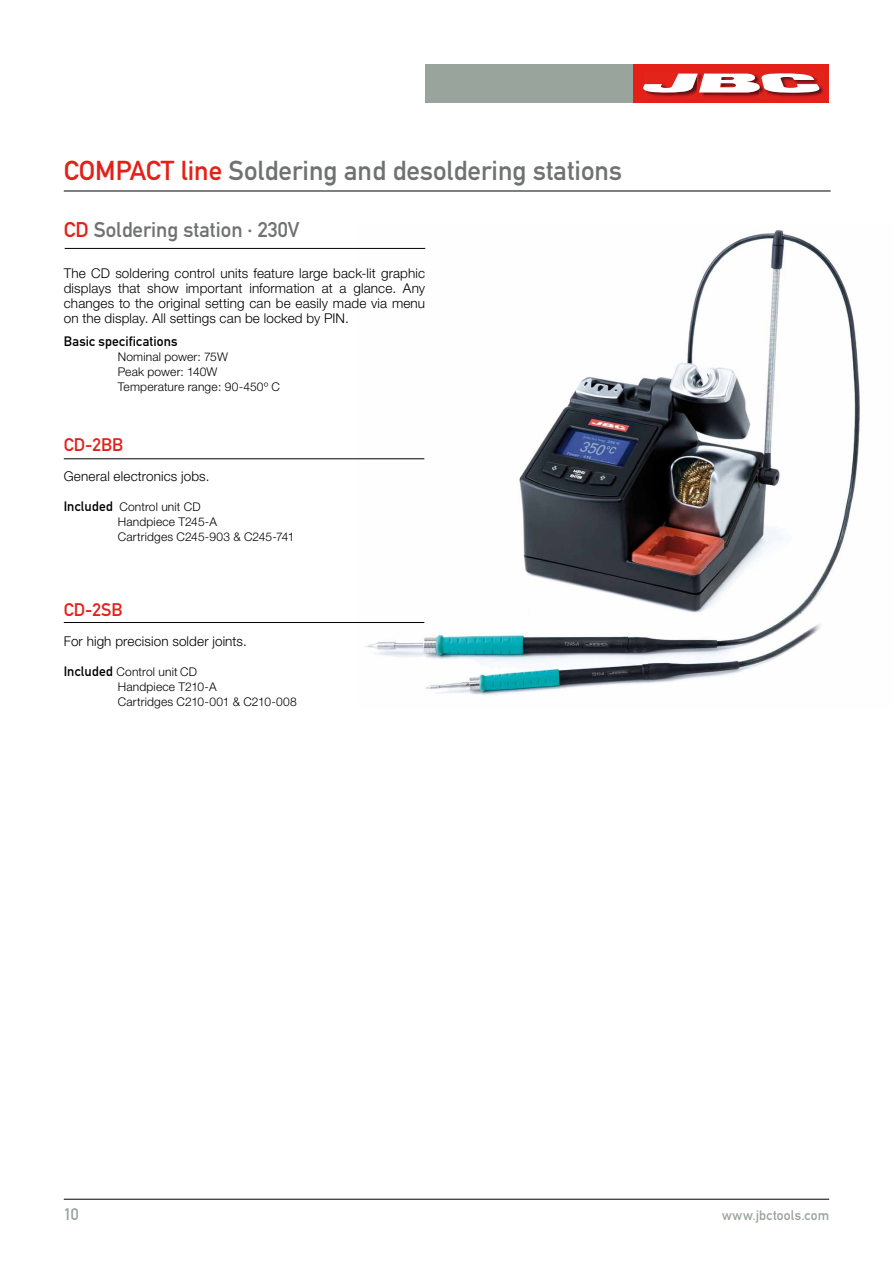
<style>
.page{position:relative;width:893px;height:1263px;background:#fff}
.page>*{position:absolute;margin:0;border:0;box-sizing:border-box;transform-origin:0 0}
.t1{font:27px "DIN Mittelschrift";color:#707173}
.t2{font:21px "DIN Mittelschrift";color:#707173}
.t3{font:18px "DIN Mittelschrift";color:#e32119}
.t4{font:16.5px "DIN Mittelschrift";color:#99a49c}
.t5{font:300 13.5px/15px "Helvetica Neue CE";letter-spacing:.01em;color:#000;text-align:justify}
.t6{font:13.5px "DIN Mittelschrift";letter-spacing:.015em;color:#000}
.t7{font:13.5px "DIN Mittelschrift";letter-spacing:.02em;color:#99a49c}
.t8{font:300 12px/15px "Helvetica Neue CE";letter-spacing:.015em;color:#000}
.s1{color:#e32119}
.s2{font-family:"DIN Mittelschrift";font-weight:400;font-size:13.5px}
</style>
<div class="page">
<img style="left:358px;top:230px;width:502px;height:465px">
<hr style="left:64px;top:1199px;width:765px;height:1px;background:#000">
<hr style="left:64px;top:191px;width:767px;height:1px;background:#000">
<hr style="left:65px;top:248px;width:360px;height:1px;background:#000">
<hr style="left:64px;top:458px;width:360px;height:1px;background:#000">
<hr style="left:64px;top:622px;width:360px;height:1px;background:#000">
<div style="left:425px;top:64px;width:403px;height:38px;background:#99a49c"></div>
<div style="left:633px;top:64px;width:196px;height:38px;background:#e32119"></div>
<img style="left:647px;top:93px;width:48px;height:4px">
<img style="left:703px;top:93px;width:57px;height:4px">
<img style="left:767px;top:85px;width:57px;height:12px">
<svg style="left:643px;top:73px;width:177px;height:20px"></svg>
<h1 class="t1" style="left:64px;top:155px;width:560px"><span class="s1">COMPACT line</span> Soldering and desoldering stations</h1>
<h2 class="t2" style="left:64px;top:218px;width:237px"><span class="s1">CD</span> Soldering station · 230V</h2>
<p class="t5" style="left:64px;top:265px;width:363px">The CD soldering control units feature large back-lit graphic displays that show important information at a glance. Any changes to the original setting can be easily made via menu on the display. All settings can be locked by PIN.</p>
<p class="t6" style="left:64px;top:333px;width:115px">Basic specifications</p>
<p class="t8" style="left:118px;top:349px;width:164px">Nominal power: 75W<br>Peak power: 140W<br>Temperature range: 90-450º C</p>
<h3 class="t3" style="left:64px;top:434px;width:61px">CD-2BB</h3>
<p class="t5" style="left:64px;top:469px;width:147px">General electronics jobs.</p>
<p class="t8" style="left:118px;top:499px;width:178px;text-indent:-54px"><span class="s2">Included</span> Control unit CD<br>Handpiece T245-A<br>Cartridges C245-903 &amp; C245-741</p>
<h3 class="t3" style="left:64px;top:599px;width:60px">CD-2SB</h3>
<p class="t5" style="left:64px;top:634px;width:184px">For high precision solder joints.</p>
<p class="t8" style="left:118px;top:664px;width:180px;text-indent:-54px"><span class="s2">Included</span> Control unit CD<br>Handpiece T210-A<br>Cartridges C210-001 &amp; C210-008</p>
<p class="t4" style="left:64px;top:1205px;width:17px">10</p>
<p class="t7" style="left:722px;top:1207px;width:109px">www.jbctools.com</p>
</div>
